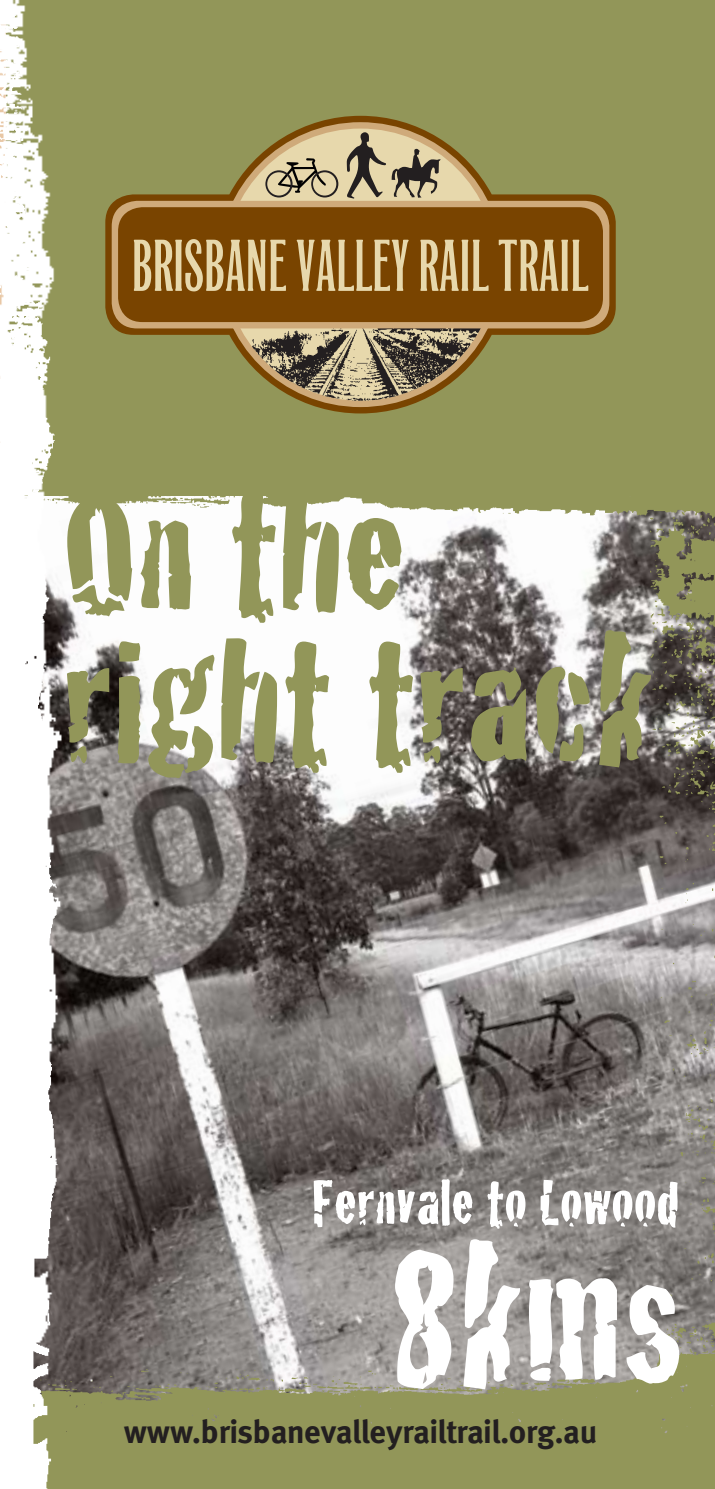
<style>
.page{position:relative;width:715px;height:1489px;background:#fff}
.page>*{position:absolute;margin:0;border:0;box-sizing:border-box;transform-origin:0 0}
.t1{font:180px/150px "Cracked";color:#929659}
.t2{font:65px "Cracked";color:#fff}
.t3{font:700 32.5px "Meta";color:#231f20}
</style>
<div class="page">
<div style="left:6px;top:0;width:709px;height:1488px;background:#929659"></div>
<img style="left:101px;top:413px;width:614px;height:1020px">
<img style="left:101px;top:451px;width:614px;height:496px">
<img style="left:6px;top:1415px;width:61px;height:73px">
<img style="left:0;top:0;width:101px;height:1415px">
<svg style="left:105px;top:116px;width:511px;height:297px"></svg>
<div style="left:218px;top:122px;width:285px;height:285px;background:#cfaa7a;border-radius:50%"></div>
<div style="left:224px;top:128px;width:272px;height:272px;background:#e7d8ac;border-radius:50%"></div>
<img style="left:237px;top:328px;width:247px;height:73px">
<div style="left:112px;top:201px;width:497px;height:127px;background:#cfaa7a;border-radius:26px"></div>
<div style="left:118px;top:207px;width:485px;height:115px;background:#794400;border-radius:24px"></div>
<svg style="left:134px;top:239px;width:454px;height:52px"></svg>
<svg style="left:346px;top:132px;width:95px;height:67px"></svg>
<svg style="left:265px;top:158px;width:73px;height:39px"></svg>
<svg style="left:395px;top:1239px;width:284px;height:150px;background:#c5c3c0"></svg>
<h1 class="t1" style="left:63px;top:468px;width:593px">On the right track</h1>
<h2 class="t2" style="left:312px;top:1151px;width:368px">Fernvale to Lowood</h2>
<p class="t3" style="left:124px;top:1412px;width:475px">www.brisbanevalleyrailtrail.org.au</p>
</div>
